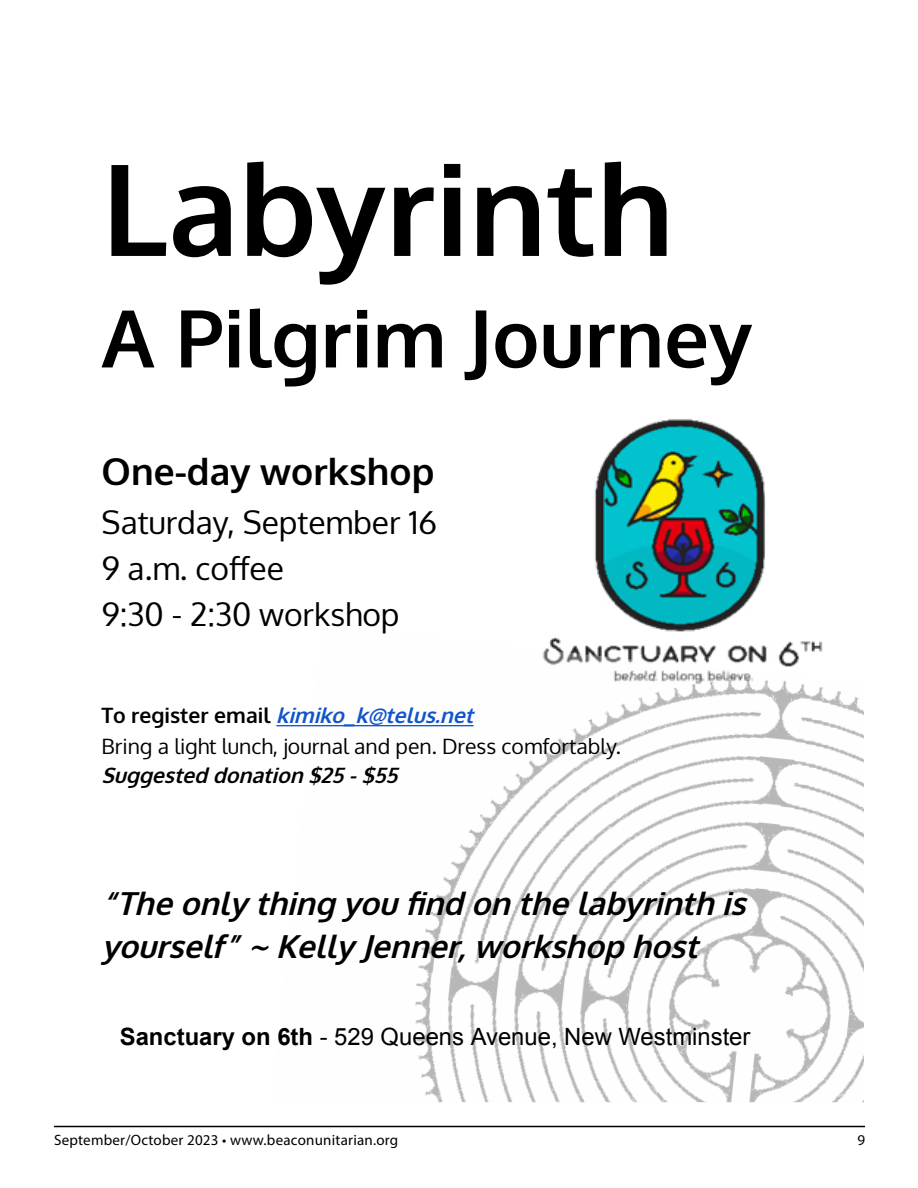
<style>
.page{position:relative;width:918px;height:1188px;background:#fff}
.page>*{position:absolute;margin:0;border:0;box-sizing:border-box;transform-origin:0 0}
.t1{font:700 127.05px "Oxygen";color:#000}
.t2{font:700 79.35px "Oxygen";color:#000}
.t3{font:700 37.05px "Oxygen";color:#000}
.t4{font:italic 700 31.8px/43.8px "Oxygen";color:#000}
.t5{font:31.8px/46px "Oxygen";color:#000}
.t6{font:23.85px "Arial";color:#000}
.t7{font:21.15px/30.9px "Oxygen";color:#000}
.t8{font:italic 700 21.15px "Oxygen";color:#000}
.t9{font:15px "Myriad Pro";letter-spacing:.015em;color:#000}
.s1{font-weight:700}
.s2{font-weight:700;font-style:italic;color:#15c}
</style>
<div class="page">
<hr style="left:54px;top:1126px;width:811px;height:1px;background:#000">
<img style="left:594px;top:419px;width:171px;height:207px">
<img style="left:276px;top:626px;width:588px;height:476px">
<hr style="left:276px;top:725px;width:198px;height:1px;background:#15c">
<h1 class="t1" style="left:102px;top:130px;width:574px">Labyrinth</h1>
<h2 class="t2" style="left:102px;top:289px;width:652px">A Pilgrim Journey</h2>
<h3 class="t3" style="left:102px;top:449px;width:334px">One-day workshop</h3>
<h3 class="t5" style="left:102px;top:499px;width:337px">Saturday, September 16<br>9 a.m. coffee<br>9:30 - 2:30 workshop</h3>
<p class="t7" style="left:102px;top:700px;width:521px"><span class="s1">To re g i ste r e m a i l</span> <span class="s2">kimiko_k@telus.net<br></span>Bring a light lunch, journal and pen. Dress comfortably.</p>
<p class="t8" style="left:102px;top:762px;width:304px">Suggested donation $25 - $55</p>
<h3 class="t4" style="left:102px;top:882px;width:656px">“The only thing you find on the labyrinth is yourself” ~ Kelly Jenner, workshop host</h3>
<p class="t6" style="left:120px;top:1021px;width:632px"><span class="s1">Sanctuary on 6th</span> - 529 Queens Avenue, New Westminster</p>
<p class="t9" style="left:54px;top:1131px;width:346px">September/October 2023 • www.beaconunitarian.org</p>
<p class="t9" style="left:857px;top:1131px;width:9px">9</p>
</div>
